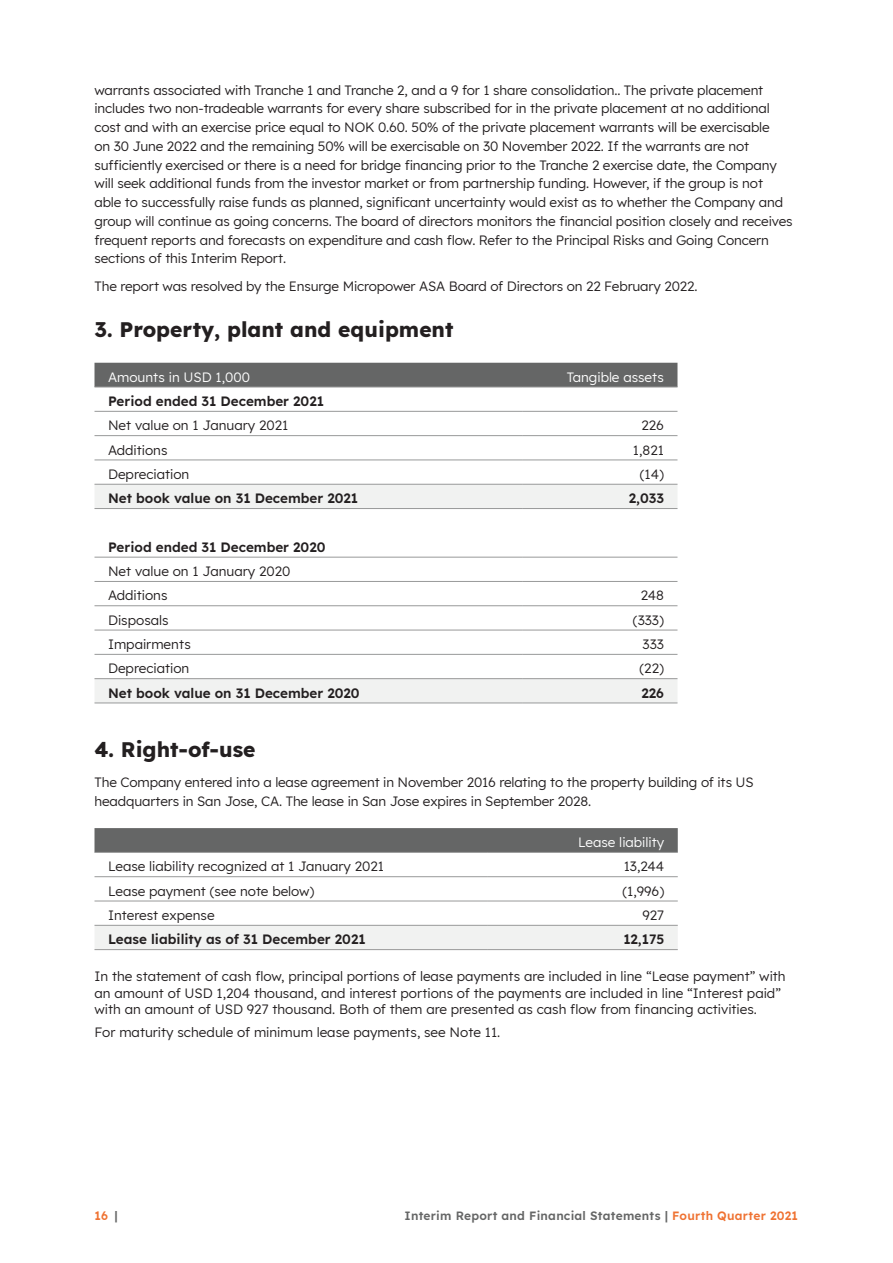
<style>
.page{position:relative;width:893px;height:1263px;background:#fff}
.page>*{position:absolute;margin:0;border:0;box-sizing:border-box;transform-origin:0 0}
.header_1{font:700 21px "Lexend";color:#231f20}
.body{font:13.5px/18.8px "Lexend";letter-spacing:-.01em;color:#231f20}
.table_FL{font:13.5px/16.2px "Lexend";color:#231f20}
.table_FL-2{font:600 13.5px "Lexend";color:#231f20}
.table_FR{font:13.5px "Lexend";color:#231f20}
.table_head_FR{font:13.5px "Lexend";color:#fff}
.table_head_FL{font:13.5px "Lexend";color:#fff}
.table_FR-2{font:600 13.5px "Lexend";color:#231f20}
.t1{font:600 12px "Lexend";letter-spacing:.02em;color:#656666}
.t2{font:600 12px "Lexend";color:#ef7232}
.s1{color:#656666}
.s2{color:#ef7232}
</style>
<div class="page">
<div style="left:94px;top:363px;width:583px;height:24px;background:#656666"></div>
<svg style="left:94px;top:410px;width:583px;height:74px"></svg>
<svg style="left:94px;top:485px;width:583px;height:218px"></svg>
<hr style="left:94px;top:411px;width:428px;height:1px;background:#989999">
<hr style="left:522px;top:411px;width:155px;height:1px;background:#989999">
<hr style="left:94px;top:435px;width:428px;height:1px;background:#989999">
<hr style="left:522px;top:435px;width:155px;height:1px;background:#989999">
<hr style="left:94px;top:460px;width:428px;height:1px;background:#989999">
<hr style="left:522px;top:460px;width:155px;height:1px;background:#989999">
<hr style="left:94px;top:557px;width:428px;height:1px;background:#989999">
<hr style="left:522px;top:557px;width:155px;height:1px;background:#989999">
<hr style="left:94px;top:581px;width:428px;height:1px;background:#989999">
<hr style="left:522px;top:581px;width:155px;height:1px;background:#989999">
<hr style="left:94px;top:605px;width:428px;height:1px;background:#989999">
<hr style="left:522px;top:605px;width:155px;height:1px;background:#989999">
<hr style="left:94px;top:630px;width:428px;height:1px;background:#989999">
<hr style="left:522px;top:630px;width:155px;height:1px;background:#989999">
<hr style="left:94px;top:654px;width:428px;height:1px;background:#989999">
<hr style="left:522px;top:654px;width:155px;height:1px;background:#989999">
<hr style="left:94px;top:484px;width:428px;height:1px;background:#989999">
<hr style="left:522px;top:484px;width:155px;height:1px;background:#989999">
<hr style="left:94px;top:678px;width:428px;height:1px;background:#989999">
<hr style="left:522px;top:678px;width:155px;height:1px;background:#989999">
<hr style="left:94px;top:387px;width:428px;height:1px;background:#989999">
<hr style="left:522px;top:387px;width:155px;height:1px;background:#989999">
<hr style="left:94px;top:508px;width:428px;height:1px;background:#989999">
<hr style="left:522px;top:508px;width:155px;height:1px;background:#989999">
<hr style="left:94px;top:703px;width:428px;height:1px;background:#989999">
<hr style="left:522px;top:703px;width:155px;height:1px;background:#989999">
<svg style="left:94px;top:828px;width:584px;height:121px"></svg>
<hr style="left:94px;top:852px;width:394px;height:1px;background:#989999">
<hr style="left:488px;top:852px;width:190px;height:1px;background:#989999">
<hr style="left:94px;top:876px;width:394px;height:1px;background:#989999">
<hr style="left:488px;top:876px;width:190px;height:1px;background:#989999">
<hr style="left:94px;top:901px;width:394px;height:1px;background:#989999">
<hr style="left:488px;top:901px;width:190px;height:1px;background:#989999">
<hr style="left:94px;top:925px;width:394px;height:1px;background:#989999">
<hr style="left:488px;top:925px;width:190px;height:1px;background:#989999">
<hr style="left:94px;top:949px;width:394px;height:1px;background:#989999">
<hr style="left:488px;top:949px;width:190px;height:1px;background:#989999">
<p class="body" style="left:94px;top:79px;width:700px">warrants associated with Tranche 1 and Tranche 2, and a 9 for 1 share consolidation.. The private placement includes two non-tradeable warrants for every share subscribed for in the private placement at no additional cost and with an exercise price equal to NOK 0.60. 50% of the private placement warrants will be exercisable<br>on 30 June 2022 and the remaining 50% will be exercisable on 30 November 2022. If the warrants are not sufficiently exercised or there is a need for bridge financing prior to the Tranche 2 exercise date, the Company will seek additional funds from the investor market or from partnership funding. However, if the group is not able to successfully raise funds as planned, significant uncertainty would exist as to whether the Company and group will continue as going concerns. The board of directors monitors the financial position closely and receives frequent reports and forecasts on expenditure and cash flow. Refer to the Principal Risks and Going Concern sections of this Interim Report.</p>
<p class="body" style="left:94px;top:276px;width:604px">The report was resolved by the Ensurge Micropower ASA Board of Directors on 22 February 2022.</p>
<p class="header_1" style="left:94px;top:313px;width:361px">3. Property, plant and equipment</p>
<p class="table_head_FL" style="left:108px;top:367px;width:143px">Amounts in USD 1,000</p>
<p class="table_head_FR" style="left:567px;top:367px;width:99px">Tangible assets</p>
<p class="table_FL-2" style="left:108px;top:391px;width:217px">Period ended 31 December 2021</p>
<p class="table_FL" style="left:108px;top:416px;width:182px">Net value on 1 January 2021</p>
<p class="table_FR" style="left:641px;top:416px;width:24px">226</p>
<p class="table_FL" style="left:108px;top:441px;width:61px">Additions</p>
<p class="table_FR" style="left:633px;top:440px;width:33px">1,821</p>
<p class="table_FL" style="left:108px;top:465px;width:83px">Depreciation</p>
<p class="table_FR" style="left:640px;top:464px;width:26px">(14)</p>
<p class="table_FL-2" style="left:108px;top:488px;width:252px">Net book value on 31 December 2021</p>
<p class="table_FR-2" style="left:629px;top:488px;width:37px">2,033</p>
<p class="table_FL-2" style="left:108px;top:537px;width:219px">Period ended 31 December 2020</p>
<p class="table_FL" style="left:108px;top:562px;width:184px">Net value on 1 January 2020</p>
<p class="table_FL" style="left:108px;top:587px;width:61px">Additions</p>
<p class="table_FR" style="left:641px;top:586px;width:25px">248</p>
<p class="table_FL" style="left:108px;top:611px;width:62px">Disposals</p>
<p class="table_FR" style="left:633px;top:610px;width:33px">(333)</p>
<p class="table_FL" style="left:108px;top:635px;width:84px">Impairments</p>
<p class="table_FR" style="left:643px;top:634px;width:23px">333</p>
<p class="table_FL" style="left:108px;top:659px;width:83px">Depreciation</p>
<p class="table_FR" style="left:639px;top:659px;width:26px">(22)</p>
<p class="table_FL-2" style="left:108px;top:682px;width:253px">Net book value on 31 December 2020</p>
<p class="table_FR-2" style="left:641px;top:682px;width:24px">226</p>
<p class="header_1" style="left:94px;top:732px;width:163px">4. Right-of-use</p>
<p class="body" style="left:94px;top:772px;width:661px">The Company entered into a lease agreement in November 2016 relating to the property building of its US headquarters in San Jose, CA. The lease in San Jose expires in September 2028.</p>
<p class="table_head_FR" style="left:578px;top:832px;width:88px">Lease liability</p>
<p class="table_FL" style="left:108px;top:857px;width:278px">Lease liability recognized at 1 January 2021</p>
<p class="table_FR" style="left:624px;top:857px;width:42px">13,244</p>
<p class="table_FL" style="left:108px;top:882px;width:208px">Lease payment (see note below)</p>
<p class="table_FR" style="left:622px;top:881px;width:43px">(1,996)</p>
<p class="table_FL" style="left:108px;top:906px;width:108px">Interest expense</p>
<p class="table_FR" style="left:642px;top:905px;width:23px">927</p>
<p class="table_FL-2" style="left:108px;top:929px;width:259px">Lease liability as of 31 December 2021</p>
<p class="table_FR-2" style="left:623px;top:929px;width:42px">12,175</p>
<p class="table_FL" style="left:94px;top:968px;width:693px">In the statement of cash flow, principal portions of lease payments are included in line “Lease payment” with an amount of USD 1,204 thousand, and interest portions of the payments are included in line “Interest paid” with an amount of USD 927 thousand. Both of them are presented as cash flow from financing activities.</p>
<p class="table_FL" style="left:94px;top:1023px;width:407px">For maturity schedule of minimum lease payments, see Note 11.</p>
<p class="t2" style="left:94px;top:1206px;width:25px">16 <span class="s1">|</span></p>
<p class="t1" style="left:405px;top:1206px;width:395px">Interim Report and Financial Statements | <span class="s2">Fourth Quarter 2021</span></p>
</div>
